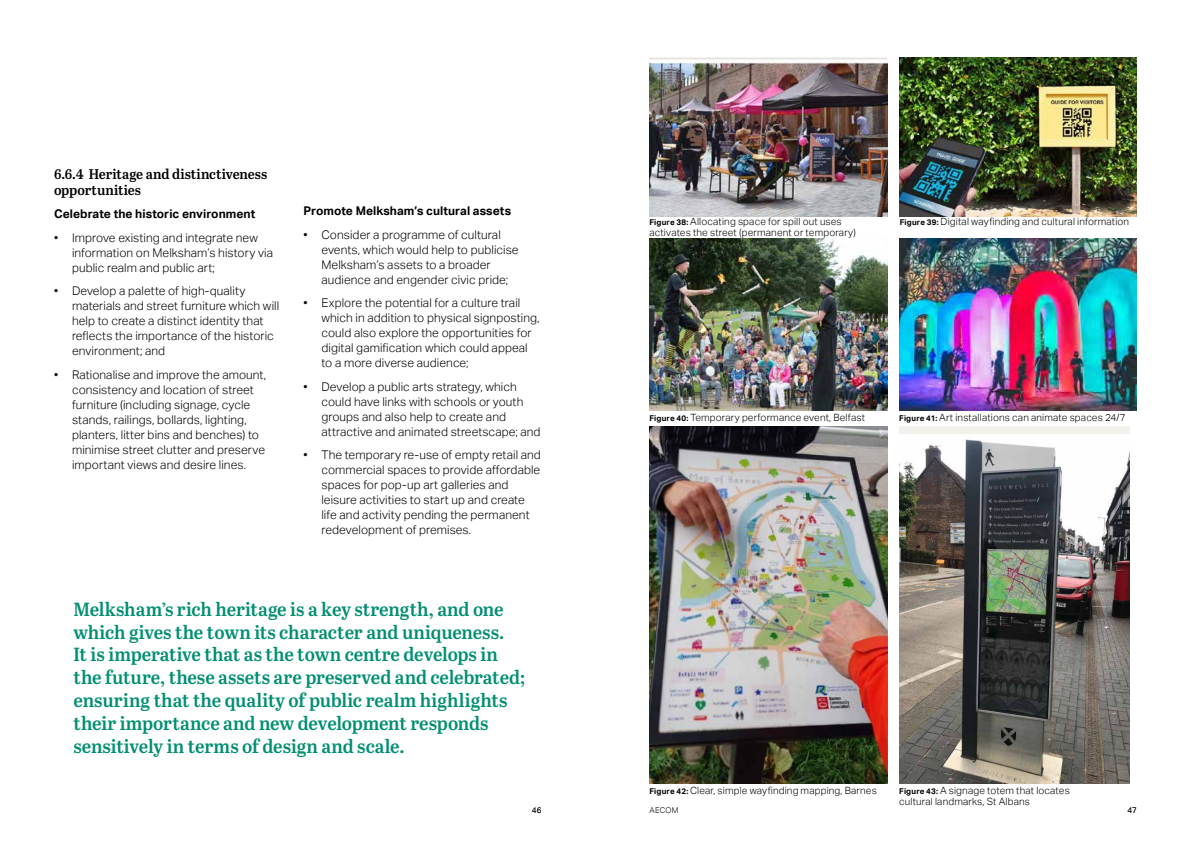
<style>
.page{position:relative;width:1191px;height:842px;background:#fff}
.page>*{position:absolute;margin:0;border:0;box-sizing:border-box;transform-origin:0 0}
.t1{font:19px/22.8px "Abril Titling Sb";letter-spacing:-.005em;color:#008f72}
.t2{font:14px/16px "Abril Titling Sb";color:#000}
.t3{font:300 12px/15px "AECOM Sans";letter-spacing:.005em;color:#000}
.t4{font:700 12px "AECOM Sans";letter-spacing:.005em;color:#000}
.t5{font:300 10px/11px "AECOM Sans";letter-spacing:.015em;color:#000}
.t6{font:300 8px "AECOM Sans";letter-spacing:.015em;color:#000}
.s1{font-weight:700;font-size:8px}
</style>
<div class="page">
<img style="left:899px;top:238px;width:238px;height:173px">
<img style="left:649px;top:238px;width:238px;height:173px">
<div style="left:899px;top:426px;width:230px;height:357px;background:#f2f1eb"></div>
<img style="left:899px;top:434px;width:230px;height:349px">
<img style="left:649px;top:57px;width:238px;height:159px">
<img style="left:649px;top:426px;width:238px;height:357px">
<img style="left:899px;top:57px;width:238px;height:159px">
<p class="t2" style="left:54px;top:165px;width:215px">6.6.4 Heritage and distinctiveness opportunities</p>
<p class="t4" style="left:54px;top:207px;width:203px">Celebrate the historic environment</p>
<p class="t3" style="left:72px;top:230px;width:202px;text-indent:-18px">• Improve existing and integrate new information on Melksham’s history via public realm and public art;</p>
<p class="t3" style="left:72px;top:284px;width:209px;text-indent:-18px">• Develop a palette of high-quality materials and street furniture which will help to create a distinct identity that reflects the importance of the historic environment; and</p>
<p class="t3" style="left:72px;top:367px;width:196px;text-indent:-18px">• Rationalise and improve the amount, consistency and location of street furniture (including signage, cycle stands, railings, bollards, lighting, planters, litter bins and benches) to minimise street clutter and preserve important views and desire lines.</p>
<p class="t4" style="left:303px;top:204px;width:209px">Promote Melksham’s cultural assets</p>
<p class="t3" style="left:321px;top:227px;width:199px;text-indent:-18px">• Consider a programme of cultural events, which would help to publicise Melksham’s assets to a broader audience and engender civic pride;</p>
<p class="t3" style="left:321px;top:295px;width:220px;text-indent:-18px">• Explore the potential for a culture trail which in addition to physical signposting, could also explore the opportunities for digital gamification which could appeal to a more diverse audience;</p>
<p class="t3" style="left:321px;top:379px;width:221px;text-indent:-18px">• Develop a public arts strategy, which could have links with schools or youth groups and also help to create and attractive and animated streetscape; and</p>
<p class="t3" style="left:321px;top:447px;width:221px;text-indent:-18px">• The temporary re-use of empty retail and commercial spaces to provide affordable spaces for pop-up art galleries and leisure activities to start up and create life and activity pending the permanent redevelopment of premises.</p>
<p class="t1" style="left:73px;top:597px;width:453px">Melksham’s rich heritage is a key strength, and one which gives the town its character and uniqueness.<br>It is imperative that as the town centre develops in the future, these assets are preserved and celebrated; ensuring that the quality of public realm highlights their importance and new development responds sensitively in terms of design and scale.</p>
<p class="t5" style="left:649px;top:216px;width:208px"><span class="s1">Figure 38:</span> Allocating space for spill out uses activates the street (permanent or temporary)</p>
<p class="t5" style="left:899px;top:216px;width:231px"><span class="s1">Figure 39:</span> Digital wayfinding and cultural information</p>
<p class="t5" style="left:649px;top:412px;width:217px"><span class="s1">Figure 40:</span> Temporary performance event, Belfast</p>
<p class="t5" style="left:899px;top:412px;width:228px"><span class="s1">Figure 41:</span> Art installations can animate spaces 24/7</p>
<p class="t5" style="left:649px;top:785px;width:229px"><span class="s1">Figure 42:</span> Clear, simple wayfinding mapping, Barnes</p>
<p class="t5" style="left:899px;top:785px;width:172px"><span class="s1">Figure 43:</span> A signage totem that locates cultural landmarks, St Albans</p>
<p class="t6" style="left:532px;top:806px;width:11px">46</p>
<p class="t6" style="left:649px;top:806px;width:31px">AECOM</p>
<p class="t6" style="left:1127px;top:806px;width:11px">47</p>
</div>
